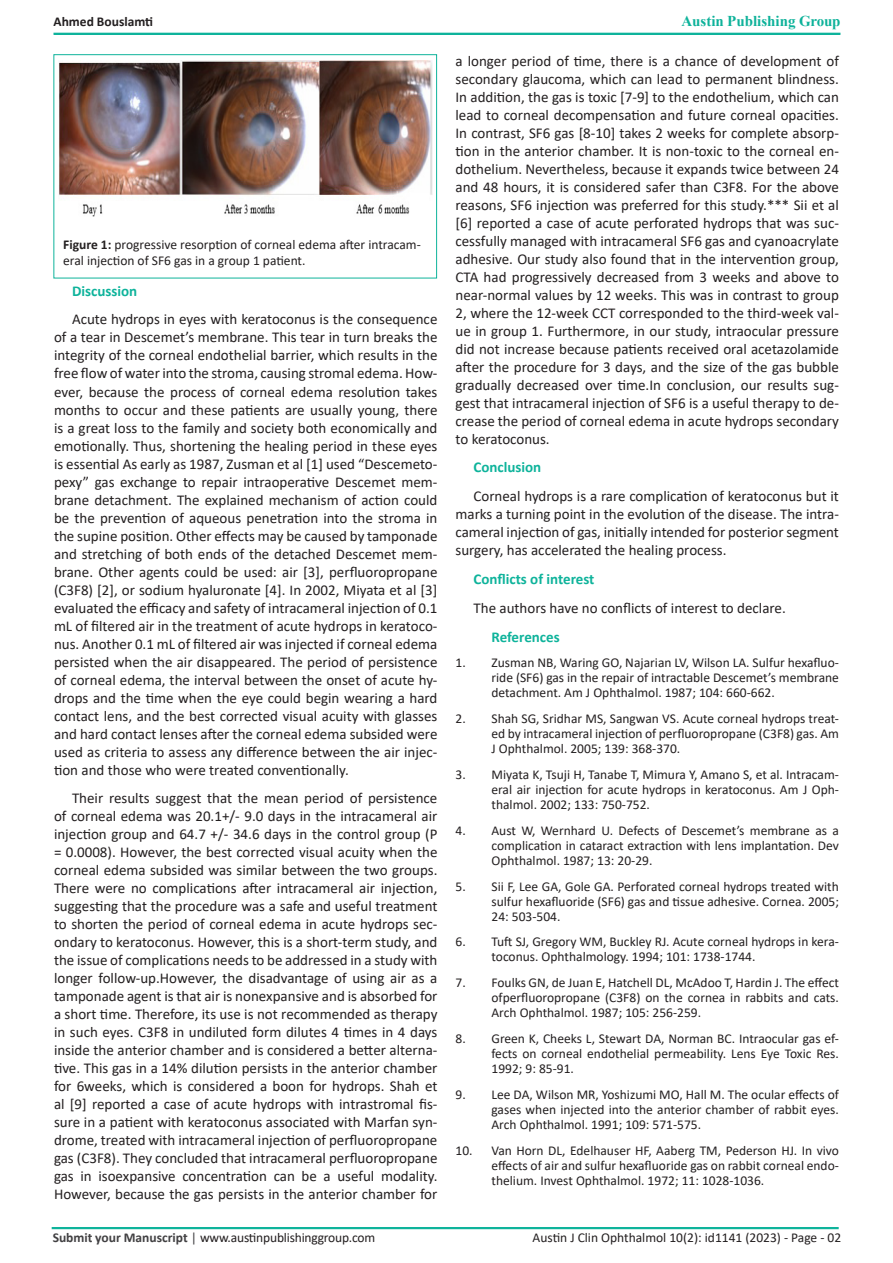
<style>
.page{position:relative;width:893px;height:1263px;background:#fff}
.page>*{position:absolute;margin:0;border:0;box-sizing:border-box;transform-origin:0 0}
.t1{font:15px/18px "Calibri";color:#231f20;text-align:justify}
.t2{font:700 15px "Calibri";color:#0eb39b}
.t3{font:700 15px "Times New Roman";color:#0eb29a}
.t4{font:13.5px/15px "Calibri";color:#231f20;text-align:justify}
.t5{font:700 13.5px "Calibri";color:#231f20}
.s1{color:#0eb39b}
.s2{font-weight:700}
.s3{font-weight:700;color:#414042}
.s4{color:#414042}
</style>
<div class="page">
<div style="left:53px;top:33px;width:787px;height:2px;border:2px solid #0eb39b"></div>
<div style="left:52px;top:1227px;width:787px;height:2px;border:2px solid #0eb39b"></div>
<div style="left:53px;top:54px;width:384px;height:224px;border:1px solid #0eb39b"></div>
<img style="left:59px;top:60px;width:374px;height:157px">
<p class="t5" style="left:53px;top:12px;width:101px">Ahmed Bouslamti</p>
<p class="t3" style="left:681px;top:10px;width:161px"><span class="s1">A</span>ustin Publishing Group</p>
<p class="t4" style="left:63px;top:236px;width:359px;line-height:16.5px"><span class="s2">Figure 1:</span> progressive resorption of corneal edema after intracam&shy;eral injection of SF6 gas in a group 1 patient.</p>
<p class="t2" style="left:72px;top:280px;width:67px">Discussion</p>
<p class="t1" style="left:54px;top:310px;width:385px;text-indent:18px">Acute hydrops in eyes with keratoconus is the consequence of a tear in Descemet’s membrane. This tear in turn breaks the integrity of the corneal endothelial barrier, which results in the free flow of water into the stroma, causing stromal edema. How&shy;ever, because the process of corneal edema resolution takes months to occur and these patients are usually young, there is a great loss to the family and society both economically and emotionally. Thus, shortening the healing period in these eyes is essential As early as 1987, Zusman et al [1] used “Descemeto&shy;pexy” gas exchange to repair intraoperative Descemet mem&shy;brane detachment. The explained mechanism of action could be the prevention of aqueous penetration into the stroma in the supine position. Other effects may be caused by tamponade and stretching of both ends of the detached Descemet mem&shy;brane. Other agents could be used: air [3], perfluoropropane (C3F8) [2], or sodium hyaluronate [4]. In 2002, Miyata et al [3] evaluated the efficacy and safety of intracameral injection of 0.1 mL of filtered air in the treatment of acute hydrops in keratoco&shy;nus. Another 0.1 mL of filtered air was injected if corneal edema persisted when the air disappeared. The period of persistence of corneal edema, the interval between the onset of acute hy&shy;drops and the time when the eye could begin wearing a hard contact lens, and the best corrected visual acuity with glasses and hard contact lenses after the corneal edema subsided were used as criteria to assess any difference between the air injec&shy;tion and those who were treated conventionally.</p>
<p class="t1" style="left:54px;top:789px;width:385px;text-indent:18px">Their results suggest that the mean period of persistence of corneal edema was 20.1+/- 9.0 days in the intracameral air injection group and 64.7 +/- 34.6 days in the control group (P = 0.0008). However, the best corrected visual acuity when the corneal edema subsided was similar between the two groups.<br>There were no complications after intracameral air injection, suggesting that the procedure was a safe and useful treatment to shorten the period of corneal edema in acute hydrops sec&shy;ondary to keratoconus. However, this is a short-term study, and the issue of complications needs to be addressed in a study with longer follow-up.However, the disadvantage of using air as a tamponade agent is that air is nonexpansive and is absorbed for a short time. Therefore, its use is not recommended as therapy in such eyes. C3F8 in undiluted form dilutes 4 times in 4 days inside the anterior chamber and is considered a better alterna&shy;tive. This gas in a 14% dilution persists in the anterior chamber for 6weeks, which is considered a boon for hydrops. Shah et al [9] reported a case of acute hydrops with intrastromal fis&shy;sure in a patient with keratoconus associated with Marfan syn&shy;drome, treated with intracameral injection of perfluoropropane gas (C3F8). They concluded that intracameral perfluoropropane gas in isoexpansive concentration can be a useful modality.<br>However, because the gas persists in the anterior chamber for</p>
<p class="t1" style="left:455px;top:51px;width:385px">a longer period of time, there is a chance of development of secondary glaucoma, which can lead to permanent blindness.<br>In addition, the gas is toxic [7-9] to the endothelium, which can lead to corneal decompensation and future corneal opacities.<br>In contrast, SF6 gas [8-10] takes 2 weeks for complete absorp&shy;tion in the anterior chamber. It is non-toxic to the corneal en&shy;dothelium. Nevertheless, because it expands twice between 24 and 48 hours, it is considered safer than C3F8. For the above reasons, SF6 injection was preferred for this study.*** Sii et al [6] reported a case of acute perforated hydrops that was suc&shy;cessfully managed with intracameral SF6 gas and cyanoacrylate adhesive. Our study also found that in the intervention group, CTA had progressively decreased from 3 weeks and above to near-normal values by 12 weeks. This was in contrast to group 2, where the 12-week CCT corresponded to the third-week val&shy;ue in group 1. Furthermore, in our study, intraocular pressure did not increase because patients received oral acetazolamide after the procedure for 3 days, and the size of the gas bubble gradually decreased over time.In conclusion, our results sug&shy;gest that intracameral injection of SF6 is a useful therapy to de&shy;crease the period of corneal edema in acute hydrops secondary to keratoconus.</p>
<p class="t2" style="left:473px;top:457px;width:69px">Conclusion</p>
<p class="t1" style="left:455px;top:487px;width:385px;text-indent:18px">Corneal hydrops is a rare complication of keratoconus but it marks a turning point in the evolution of the disease. The intra&shy;cameral injection of gas, initially intended for posterior segment surgery, has accelerated the healing process.</p>
<p class="t2" style="left:473px;top:568px;width:122px">Conflicts of interest</p>
<p class="t1" style="left:473px;top:598px;width:314px">The authors have no conflicts of interest to declare.</p>
<p class="t2" style="left:491px;top:626px;width:70px">References</p>
<p class="t4" style="left:491px;top:655px;width:349px;text-indent:-36px">1. Zusman NB, Waring GO, Najarian LV, Wilson LA. Sulfur hexafluo&shy;ride (SF6) gas in the repair of intractable Descemet’s membrane detachment. Am J Ophthalmol. 1987; 104: 660-662.</p>
<p class="t4" style="left:491px;top:711px;width:349px;text-indent:-36px">2. Shah SG, Sridhar MS, Sangwan VS. Acute corneal hydrops treat&shy;ed by intracameral injection of perfluoropropane (C3F8) gas. Am J Ophthalmol. 2005; 139: 368-370.</p>
<p class="t4" style="left:491px;top:767px;width:349px;text-indent:-36px">3. Miyata K, Tsuji H, Tanabe T, Mimura Y, Amano S, et al. Intracam&shy;eral air injection for acute hydrops in keratoconus. Am J Oph&shy;thalmol. 2002; 133: 750-752.</p>
<p class="t4" style="left:491px;top:822px;width:349px;text-indent:-36px">4. Aust W, Wernhard U. Defects of Descemet’s membrane as a complication in cataract extraction with lens implantation. Dev Ophthalmol. 1987; 13: 20-29.</p>
<p class="t4" style="left:491px;top:878px;width:349px;text-indent:-36px">5. Sii F, Lee GA, Gole GA. Perforated corneal hydrops treated with sulfur hexafluoride (SF6) gas and tissue adhesive. Cornea. 2005; 24: 503-504.</p>
<p class="t4" style="left:491px;top:934px;width:349px;text-indent:-36px">6. Tuft SJ, Gregory WM, Buckley RJ. Acute corneal hydrops in kera&shy;toconus. Ophthalmology. 1994; 101: 1738-1744.</p>
<p class="t4" style="left:491px;top:975px;width:349px;text-indent:-36px">7. Foulks GN, de Juan E, Hatchell DL, McAdoo T, Hardin J. The effect ofperfluoropropane (C3F8) on the cornea in rabbits and cats.<br>Arch Ophthalmol. 1987; 105: 256-259.</p>
<p class="t4" style="left:491px;top:1031px;width:349px;text-indent:-36px">8. Green K, Cheeks L, Stewart DA, Norman BC. Intraocular gas ef&shy;fects on corneal endothelial permeability. Lens Eye Toxic Res.<br>1992; 9: 85-91.</p>
<p class="t4" style="left:491px;top:1086px;width:349px;text-indent:-36px">9. Lee DA, Wilson MR, Yoshizumi MO, Hall M. The ocular effects of gases when injected into the anterior chamber of rabbit eyes.<br>Arch Ophthalmol. 1991; 109: 571-575.</p>
<p class="t4" style="left:491px;top:1142px;width:349px;text-indent:-36px">10. Van Horn DL, Edelhauser HF, Aaberg TM, Pederson HJ. In vivo effects of air and sulfur hexafluoride gas on rabbit corneal endo&shy;thelium. Invest Ophthalmol. 1972; 11: 1028-1036.</p>
<p class="t4" style="left:53px;top:1229px;width:324px"><span class="s3">Submit your Manuscript</span> <span class="s4">|</span> www.austinpublishinggroup.com</p>
<p class="t4" style="left:533px;top:1230px;width:310px">Austin J Clin Ophthalmol 10(2): id1141 (2023) - Page - 02</p>
</div>
